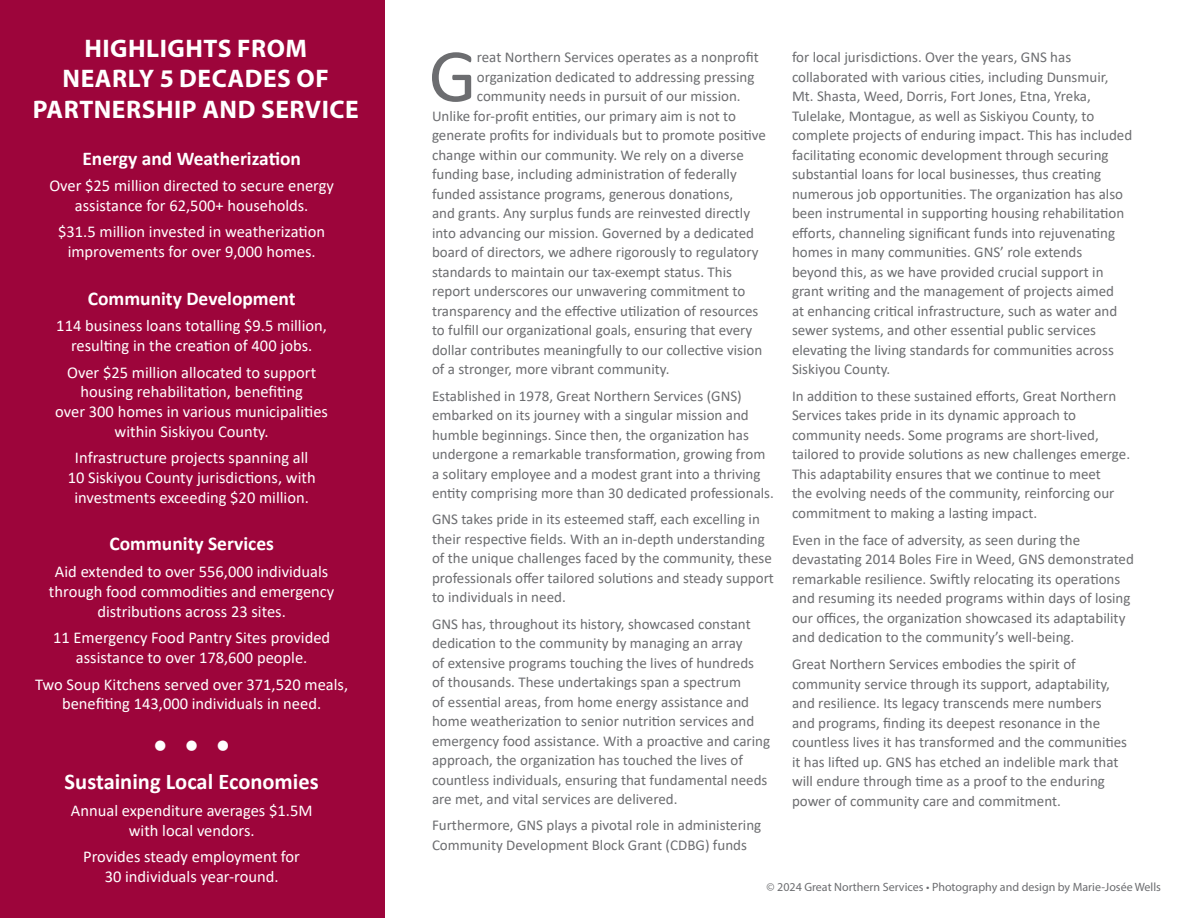
<style>
.page{position:relative;width:1188px;height:918px;background:#fff}
.page>*{position:absolute;margin:0;border:0;box-sizing:border-box;transform-origin:0 0}
.t1{font:76.5px "Calibri";color:#6c6d70}
.t2{font:33px "Calibri";color:#fff}
.t3{font:700 25.5px/30.6px "Myriad Pro";letter-spacing:.02em;color:#fff;text-align:center}
.t4{font:700 22.5px "Calibri";color:#fff}
.t5{font:700 19.5px "Calibri";color:#fff}
.t6{font:16.5px/19.8px "Calibri";color:#fff;text-align:center}
.t7{font:15px/19.5px "Calibri";color:#6c6d70}
.t8{font:12px "Myriad Pro";color:#6c6d70}
</style>
<div class="page">
<div style="left:0;top:0;width:384px;height:918px;background:#9d053b"></div>
<p class="t3" style="left:33px;top:32px;width:328px">HIGHLIGHTS FROM<br>NEARLY 5 DECADES OF<br>PARTNERSHIP AND SERVICE</p>
<p class="t5" style="left:82px;top:144px;width:220px">Energy and Weatherization</p>
<p class="t6" style="left:49px;top:175px;width:286px">Over $25 million directed to secure energy assistance for 62,500+ households.</p>
<p class="t6" style="left:58px;top:222px;width:268px">$31.5 million invested in weatherization improvements for over 9,000 homes.</p>
<p class="t5" style="left:88px;top:284px;width:209px">Community Development</p>
<p class="t6" style="left:56px;top:315px;width:272px">114 business loans totalling $9.5 million, resulting in the creation of 400 jobs.</p>
<p class="t6" style="left:55px;top:362px;width:274px">Over $25 million allocated to support housing rehabilitation, benefiting<br>over 300 homes in various municipalities within Siskiyou County.</p>
<p class="t6" style="left:68px;top:448px;width:249px">Infrastructure projects spanning all<br>10 Siskiyou County jurisdictions, with investments exceeding $20 million.</p>
<p class="t5" style="left:109px;top:530px;width:166px">Community Services</p>
<p class="t6" style="left:49px;top:561px;width:287px">Aid extended to over 556,000 individuals through food commodities and emergency distributions across 23 sites.</p>
<p class="t6" style="left:53px;top:627px;width:279px">11 Emergency Food Pantry Sites provided assistance to over 178,600 people.</p>
<p class="t6" style="left:35px;top:674px;width:314px">Two Soup Kitchens served over 371,520 meals, benefiting 143,000 individuals in need.</p>
<p class="t2" style="left:152px;top:722px;width:81px">• • •</p>
<p class="t4" style="left:65px;top:766px;width:256px">Sustaining Local Economies</p>
<p class="t6" style="left:71px;top:800px;width:243px">Annual expenditure averages $1.5M with local vendors.</p>
<p class="t6" style="left:83px;top:847px;width:218px">Provides steady employment for<br>30 individuals year-round.</p>
<p class="t1" style="left:429px;top:23px;width:50px">G</p>
<p class="t7" style="left:477px;top:47px;width:283px">reat Northern Services operates as a nonprofit</p>
<p class="t7" style="left:477px;top:67px;width:279px">organization dedicated to addressing pressing</p>
<p class="t7" style="left:477px;top:86px;width:265px">community needs in pursuit of our mission.</p>
<p class="t7" style="left:432px;top:106px;width:305px">Unlike for-profit entities, our primary aim is not to</p>
<p class="t7" style="left:432px;top:125px;width:336px">generate profits for individuals but to promote positive</p>
<p class="t7" style="left:432px;top:145px;width:313px">change within our community. We rely on a diverse</p>
<p class="t7" style="left:432px;top:164px;width:306px">funding base, including administration of federally</p>
<p class="t7" style="left:432px;top:184px;width:303px">funded assistance programs, generous donations,</p>
<p class="t7" style="left:432px;top:203px;width:320px">and grants. Any surplus funds are reinvested directly</p>
<p class="t7" style="left:432px;top:223px;width:324px">into advancing our mission. Governed by a dedicated</p>
<p class="t7" style="left:432px;top:242px;width:328px">board of directors, we adhere rigorously to regulatory</p>
<p class="t7" style="left:432px;top:262px;width:302px">standards to maintain our tax-exempt status. This</p>
<p class="t7" style="left:432px;top:281px;width:315px">report underscores our unwavering commitment to</p>
<p class="t7" style="left:432px;top:301px;width:328px">transparency and the effective utilization of resources</p>
<p class="t7" style="left:432px;top:320px;width:322px">to fulfill our organizational goals, ensuring that every</p>
<p class="t7" style="left:432px;top:340px;width:332px">dollar contributes meaningfully to our collective vision</p>
<p class="t7" style="left:432px;top:359px;width:239px">of a stronger, more vibrant community.</p>
<p class="t7" style="left:432px;top:385px;width:343px">Established in 1978, Great Northern Services (GNS) embarked on its journey with a singular mission and humble beginnings. Since then, the organization has undergone a remarkable transformation, growing from a solitary employee and a modest grant into a thriving entity comprising more than 30 dedicated professionals.</p>
<p class="t7" style="left:432px;top:509px;width:343px">GNS takes pride in its esteemed staff, each excelling in their respective fields. With an in-depth understanding of the unique challenges faced by the community, these professionals offer tailored solutions and steady support to individuals in need.</p>
<p class="t7" style="left:432px;top:613px;width:340px">GNS has, throughout its history, showcased constant dedication to the community by managing an array<br>of extensive programs touching the lives of hundreds of thousands. These undertakings span a spectrum<br>of essential areas, from home energy assistance and home weatherization to senior nutrition services and emergency food assistance. With a proactive and caring approach, the organization has touched the lives of countless individuals, ensuring that fundamental needs are met, and vital services are delivered.</p>
<p class="t7" style="left:432px;top:815px;width:331px">Furthermore, GNS plays a pivotal role in administering<br>Community Development Block Grant (CDBG) funds</p>
<p class="t7" style="left:792px;top:47px;width:342px">for local jurisdictions. Over the years, GNS has collaborated with various cities, including Dunsmuir, Mt. Shasta, Weed, Dorris, Fort Jones, Etna, Yreka, Tulelake, Montague, as well as Siskiyou County, to complete projects of enduring impact. This has included facilitating economic development through securing substantial loans for local businesses, thus creating numerous job opportunities. The organization has also been instrumental in supporting housing rehabilitation efforts, channeling significant funds into rejuvenating homes in many communities. GNS’ role extends<br>beyond this, as we have provided crucial support in grant writing and the management of projects aimed<br>at enhancing critical infrastructure, such as water and sewer systems, and other essential public services elevating the living standards for communities across Siskiyou County.</p>
<p class="t7" style="left:792px;top:385px;width:340px">In addition to these sustained efforts, Great Northern Services takes pride in its dynamic approach to community needs. Some programs are short-lived, tailored to provide solutions as new challenges emerge.<br>This adaptability ensures that we continue to meet<br>the evolving needs of the community, reinforcing our commitment to making a lasting impact.</p>
<p class="t7" style="left:792px;top:529px;width:343px">Even in the face of adversity, as seen during the devastating 2014 Boles Fire in Weed, GNS demonstrated remarkable resilience. Swiftly relocating its operations and resuming its needed programs within days of losing our offices, the organization showcased its adaptability and dedication to the community’s well-being.</p>
<p class="t7" style="left:792px;top:654px;width:337px">Great Northern Services embodies the spirit of community service through its support, adaptability, and resilience. Its legacy transcends mere numbers and programs, finding its deepest resonance in the countless lives it has transformed and the communities it has lifted up. GNS has etched an indelible mark that will endure through time as a proof to the enduring power of community care and commitment.</p>
<p class="t8" style="left:767px;top:879px;width:396px">© 2024 Great Northern Services • Photography and design by Marie-Josée Wells</p>
</div>
